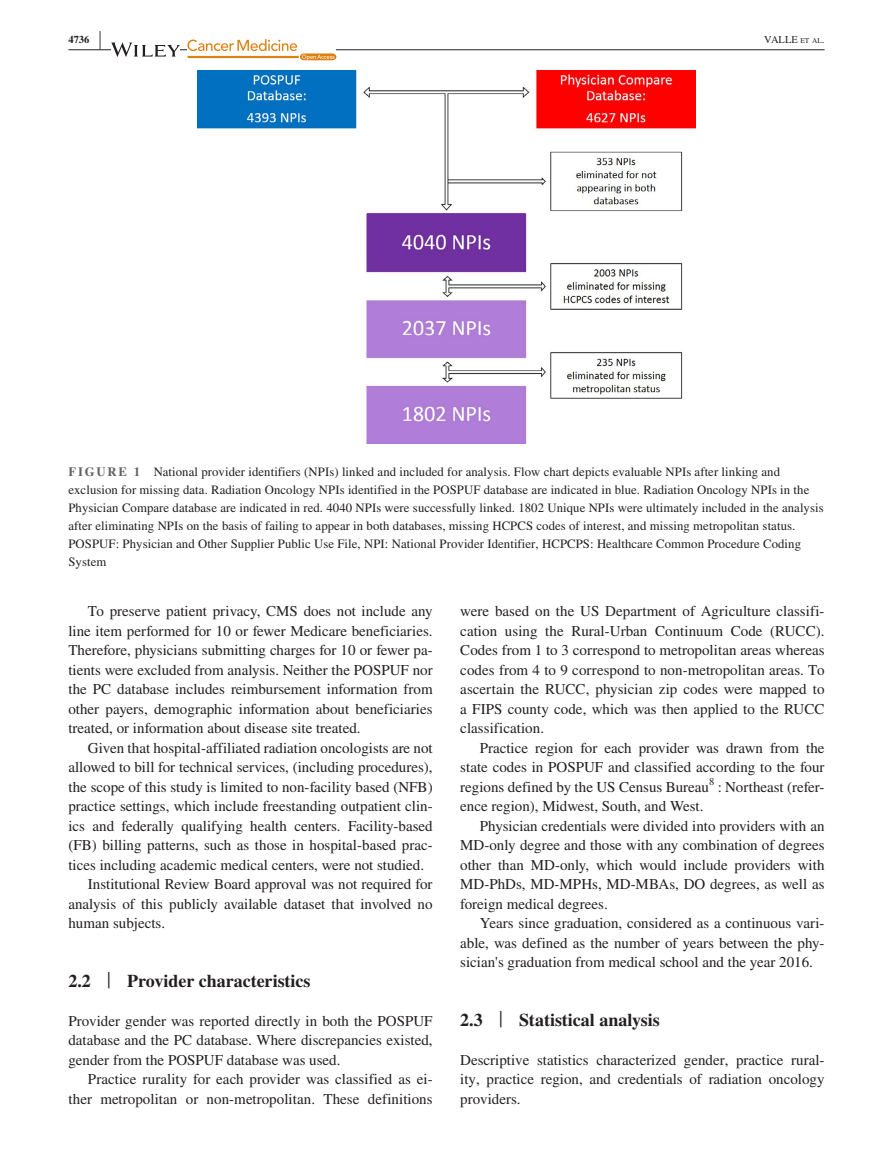
<style>
.page{position:relative;width:893px;height:1174px;background:#fff}
.page>*{position:absolute;margin:0;border:0;box-sizing:border-box;transform-origin:0 0}
.t1{font:700 25.95px "STIX";color:#231f20;scale:.36 1}
.t2{font:700 18px "STIX";color:#231f20}
.t3{font:15px/19.5px "STIX";color:#231f20;text-align:justify}
.t4{font:12.75px/18px "STIX";letter-spacing:.005em;color:#231f20}
.t5{font:10.5px "STIX";color:#231f20}
.t6{font:700 10.5px "STIX";color:#231f20}
.s1{font-size:7.35px}
.s2{font-weight:700;color:#636366}
.s3{font-weight:400;font-size:23.7px}
</style>
<div class="page">
<hr style="left:68px;top:49px;width:756px;height:1px;background:#231f20">
<svg style="left:111px;top:43px;width:69px;height:14px"></svg>
<svg style="left:187px;top:39px;width:149px;height:21px"></svg>
<img style="left:198px;top:70px;width:497px;height:374px">
<p class="t6" style="left:68px;top:33px;width:22px">4736</p>
<h1 class="t1" style="left:99px;top:25px;width:7px">|</h1>
<p class="t5" style="left:764px;top:32px;width:62px">VALLE <span class="s1">et al</span> .</p>
<p class="t4" style="left:68px;top:463px;width:757px"><span class="s2">FIGURE 1</span> National provider identifiers (NPIs) linked and included for analysis. Flow chart depicts evaluable NPIs after linking and exclusion for missing data. Radiation Oncology NPIs identified in the POSPUF database are indicated in blue. Radiation Oncology NPIs in the Physician Compare database are indicated in red. 4040 NPIs were successfully linked. 1802 Unique NPIs were ultimately included in the analysis after eliminating NPIs on the basis of failing to appear in both databases, missing HCPCS codes of interest, and missing metropolitan status.<br>POSPUF: Physician and Other Supplier Public Use File, NPI: National Provider Identifier, HCPCPS: Healthcare Common Procedure Coding System</p>
<p class="t3" style="left:68px;top:602px;width:366px;text-indent:20px">To preserve patient privacy, CMS does not include any line item performed for 10 or fewer Medicare beneficiaries.<br>Therefore, physicians submitting charges for 10 or fewer pa&shy;tients were excluded from analysis. Neither the POSPUF nor the PC database includes reimbursement information from other payers, demographic information about beneficiaries treated, or information about disease site treated.</p>
<p class="t3" style="left:88px;top:739px;width:346px">Given that hospital-affiliated radiation oncologists are not</p>
<p class="t3" style="left:68px;top:758px;width:366px">allowed to bill for technical services, (including procedures),</p>
<p class="t3" style="left:68px;top:778px;width:366px">the scope of this study is limited to non-facility based (NFB)</p>
<p class="t3" style="left:68px;top:797px;width:366px">practice settings, which include freestanding outpatient clin-</p>
<p class="t3" style="left:68px;top:817px;width:366px">ics and federally qualifying health centers. Facility-based</p>
<p class="t3" style="left:68px;top:836px;width:366px">(FB) billing patterns, such as those in hospital-based prac-</p>
<p class="t3" style="left:68px;top:856px;width:357px">tices including academic medical centers, were not studied.</p>
<p class="t3" style="left:88px;top:875px;width:346px">Institutional Review Board approval was not required for</p>
<p class="t3" style="left:68px;top:895px;width:366px">analysis of this publicly available dataset that involved no</p>
<p class="t3" style="left:68px;top:914px;width:98px">human subjects.</p>
<p class="t2" style="left:68px;top:970px;width:244px">2.2 <span class="s3">|</span> Provider characteristics</p>
<p class="t3" style="left:68px;top:1012px;width:366px">Provider gender was reported directly in both the POSPUF database and the PC database. Where discrepancies existed, gender from the POSPUF database was used.</p>
<p class="t3" style="left:68px;top:1070px;width:366px;text-align:right">Practice rurality for each provider was classified as ei&shy;ther metropolitan or non-metropolitan. These definitions</p>
<p class="t3" style="left:460px;top:602px;width:366px">were based on the US Department of Agriculture classifi&shy;cation using the Rural-Urban Continuum Code (RUCC).<br>Codes from 1 to 3 correspond to metropolitan areas whereas codes from 4 to 9 correspond to non-metropolitan areas. To ascertain the RUCC, physician zip codes were mapped to a FIPS county code, which was then applied to the RUCC classification.</p>
<p class="t3" style="left:460px;top:739px;width:366px;text-indent:20px">Practice region for each provider was drawn from the state codes in POSPUF and classified according to the four regions defined by the US Census Bureau<sup>8</sup> : Northeast (refer&shy;ence region), Midwest, South, and West.</p>
<p class="t3" style="left:460px;top:817px;width:366px;text-indent:20px">Physician credentials were divided into providers with an MD-only degree and those with any combination of degrees other than MD-only, which would include providers with MD-PhDs, MD-MPHs, MD-MBAs, DO degrees, as well as foreign medical degrees.</p>
<p class="t3" style="left:460px;top:914px;width:366px;text-indent:20px">Years since graduation, considered as a continuous vari&shy;able, was defined as the number of years between the phy&shy;sician's graduation from medical school and the year 2016.</p>
<p class="t2" style="left:460px;top:1009px;width:201px">2.3 <span class="s3">|</span> Statistical analysis</p>
<p class="t3" style="left:460px;top:1051px;width:366px">Descriptive statistics characterized gender, practice rural&shy;ity, practice region, and credentials of radiation oncology providers.</p>
</div>
